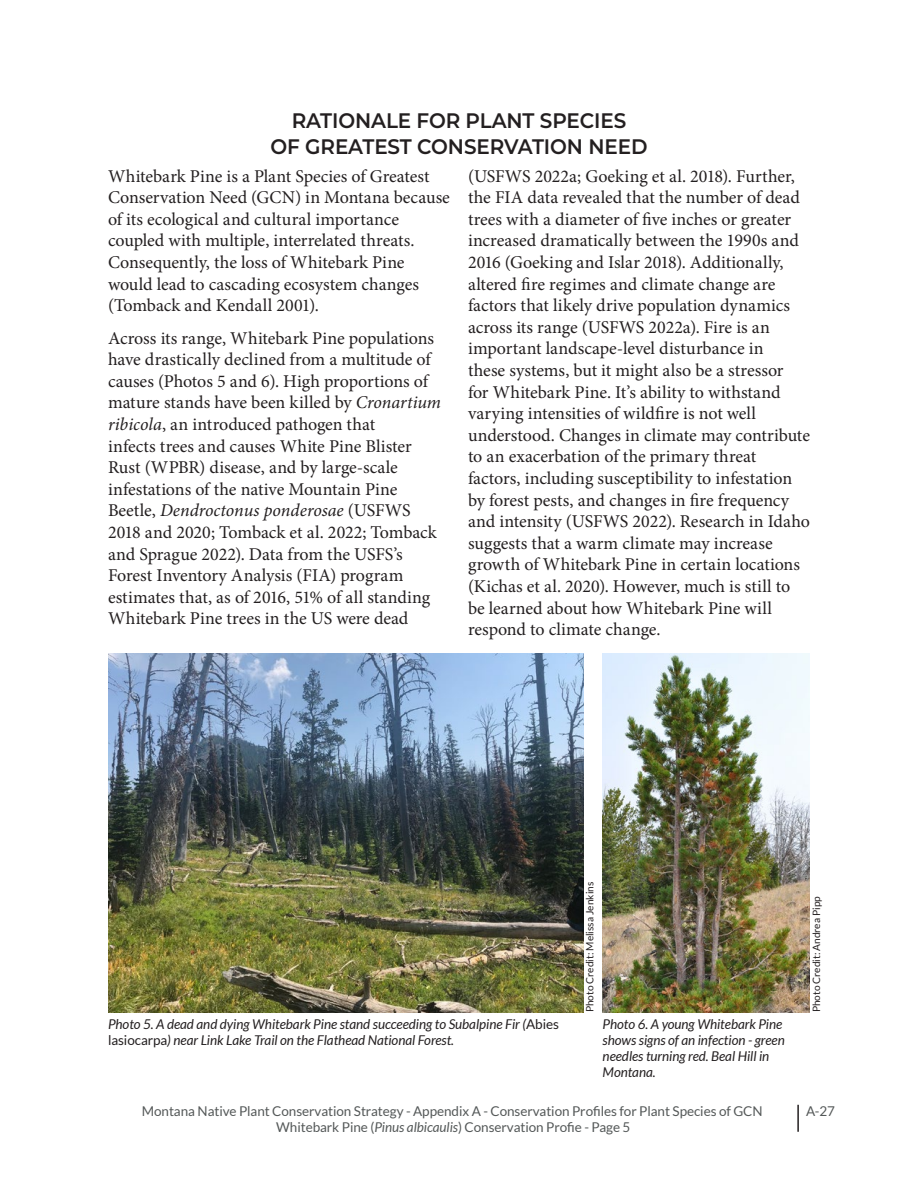
<style>
.page{position:relative;width:918px;height:1188px;background:#fff}
.page>*{position:absolute;margin:0;border:0;box-sizing:border-box;transform-origin:0 0}
.t1{font:600 21px/25.2px "Montserrat";letter-spacing:-.005em;color:#231f20;text-align:center;scale:.95 1}
.t2{font:18px/21.6px "Minion Pro";color:#231f20}
.t3{font:italic 13.5px/16.2px "Lato";letter-spacing:-.005em;color:#231f20}
.t4{font:13.5px "Lato";letter-spacing:-.005em;color:#545858}
.t5{font:10.2px "Lato";color:#231f20}
.s1{font-style:italic}
.s2{font-style:normal}
</style>
<div class="page">
<hr style="left:797px;top:1105px;width:2px;height:27px;background:#231f20">
<img style="left:108px;top:654px;width:475px;height:358px">
<img style="left:603px;top:654px;width:207px;height:358px">
<p class="t1" style="left:271px;top:107px;width:398px">RATIONALE FOR PLANT SPECIES<br>OF GREATEST CONSERVATION NEED</p>
<p class="t2" style="left:108px;top:165px;width:343px">Whitebark Pine is a Plant Species of Greatest Conservation Need (GCN) in Montana because of its ecological and cultural importance coupled with multiple, interrelated threats.<br>Consequently, the loss of Whitebark Pine would lead to cascading ecosystem changes (Tomback and Kendall 2001).</p>
<p class="t2" style="left:108px;top:327px;width:335px">Across its range, Whitebark Pine populations have drastically declined from a multitude of causes (Photos 5 and 6). High proportions of mature stands have been killed by <span class="s1">Cronartium ribicola</span>, an introduced pathogen that<br>infects trees and causes White Pine Blister Rust (WPBR) disease, and by large-scale infestations of the native Mountain Pine Beetle, <span class="s1">Dendroctonus ponderosae</span> (USFWS 2018 and 2020; Tomback et al. 2022; Tomback and Sprague 2022). Data from the USFS’s Forest Inventory Analysis (FIA) program estimates that, as of 2016, 51% of all standing Whitebark Pine trees in the US were dead</p>
<p class="t2" style="left:468px;top:165px;width:344px">(USFWS 2022a; Goeking et al. 2018). Further, the FIA data revealed that the number of dead trees with a diameter of five inches or greater increased dramatically between the 1990s and 2016 (Goeking and Islar 2018). Additionally, altered fire regimes and climate change are factors that likely drive population dynamics across its range (USFWS 2022a). Fire is an important landscape-level disturbance in<br>these systems, but it might also be a stressor<br>for Whitebark Pine. It’s ability to withstand varying intensities of wildfire is not well understood. Changes in climate may contribute to an exacerbation of the primary threat factors, including susceptibility to infestation by forest pests, and changes in fire frequency and intensity (USFWS 2022). Research in Idaho suggests that a warm climate may increase growth of Whitebark Pine in certain locations (Kichas et al. 2020). However, much is still to be learned about how Whitebark Pine will respond to climate change.</p>
<p class="t5" style="left:584px;top:1012px;width:132px;rotate:-90deg">Photo Credit: Melissa Jenkins</p>
<p class="t3" style="left:108px;top:1016px;width:452px">Photo 5. A dead and dying Whitebark Pine stand succeeding to Subalpine Fir (<span class="s2">Abies lasiocarpa</span>) near Link Lake Trail on the Flathead National Forest.</p>
<p class="t3" style="left:603px;top:1016px;width:184px">Photo 6. A young Whitebark Pine shows signs of an infection - green needles turning red. Beal Hill in<br>Montana.</p>
<p class="t5" style="left:811px;top:1012px;width:118px;rotate:-90deg">Photo Credit: Andrea Pipp</p>
<p class="t4" style="left:142px;top:1103px;width:622px">Montana Native Plant Conservation Strategy - Appendix A - Conservation Profiles for Plant Species of GCN</p>
<p class="t4" style="left:806px;top:1103px;width:30px">A-27</p>
<p class="t4" style="left:276px;top:1120px;width:356px">Whitebark Pine (<span class="s1">Pinus albicaulis</span>) Conservation Profie - Page 5</p>
</div>
